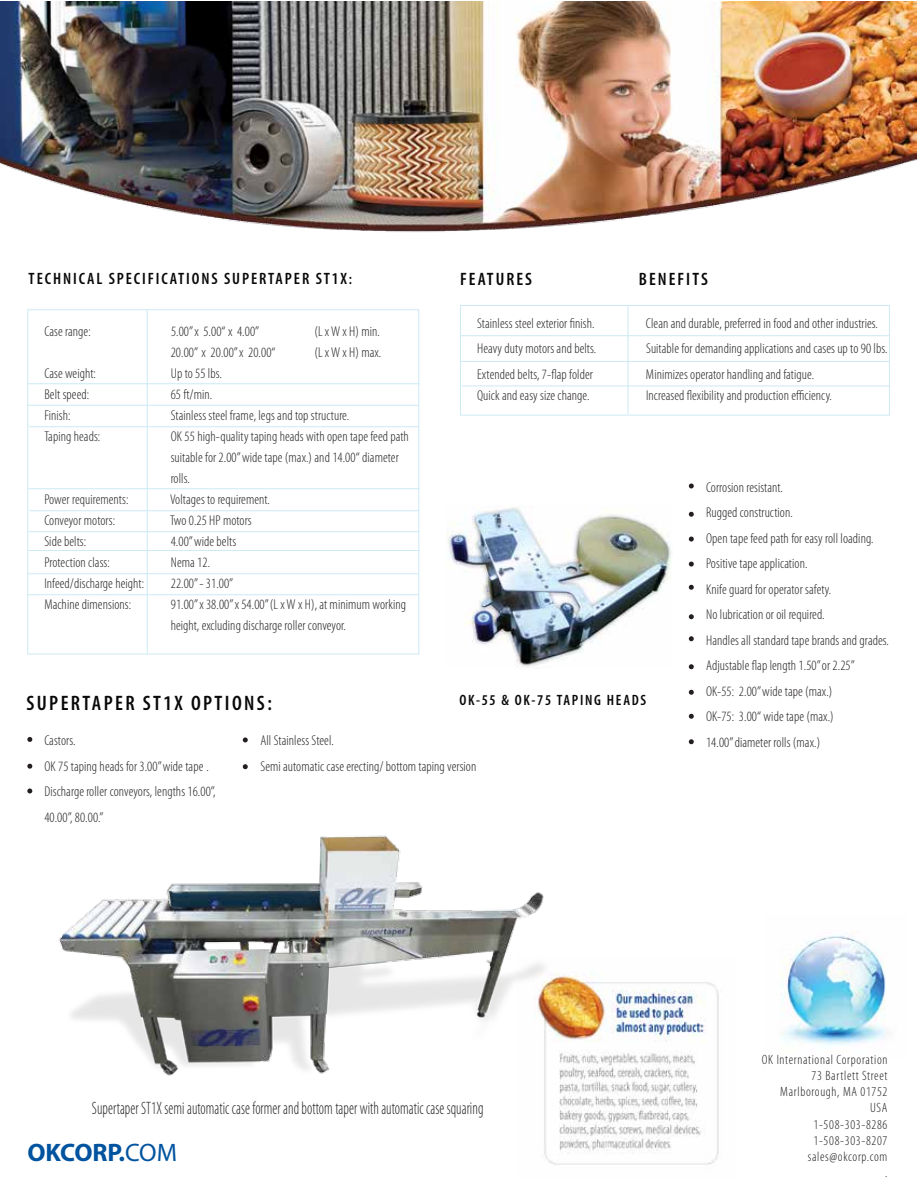
<style>
.page{position:relative;width:918px;height:1188px;background:#fff}
.page>*{position:absolute;margin:0;border:0;box-sizing:border-box;transform-origin:0 0}
.t1{font:700 25.35px "Myriad";color:#00539f}
.t2{font:600 condensed 21px "Myriad Pro";letter-spacing:.115em;color:#080808}
.t3{font:300 condensed 18px "Myriad Pro";letter-spacing:.005em;color:#231f21;scale:.82 1}
.t4{font:600 condensed 18px "Myriad Pro";letter-spacing:.115em;color:#080808}
.t5{font:600 condensed 16.5px "Myriad Pro";letter-spacing:.115em;color:#080808}
.t6{font:600 condensed 15px "Myriad Pro";letter-spacing:.115em;color:#080808}
.t7{font:300 condensed 14.25px/25.5px "Myriad Pro";letter-spacing:.005em;color:#231f21}
.t8{font:300 condensed 13.5px/16.2px "Myriad Pro";letter-spacing:.05em;color:#231f20;text-align:right}
.s1{font-size:15px}
.s2{font-weight:400}
</style>
<div class="page">
<img style="left:781px;top:935px;width:106px;height:111px">
<img style="left:542px;top:982px;width:180px;height:183px">
<svg style="left:27px;top:737px;width:5px;height:5px"></svg>
<svg style="left:27px;top:764px;width:5px;height:5px"></svg>
<svg style="left:243px;top:737px;width:5px;height:5px"></svg>
<svg style="left:243px;top:764px;width:5px;height:5px"></svg>
<div style="left:27px;top:309px;width:392px;height:345px;border:1px solid #cdeaf5"></div>
<hr style="left:147px;top:310px;width:1px;height:343px;background:#cdeaf5">
<hr style="left:28px;top:488px;width:391px;height:1px;background:#cdeaf5">
<hr style="left:28px;top:383px;width:391px;height:1px;background:#cdeaf5">
<hr style="left:28px;top:405px;width:391px;height:1px;background:#cdeaf5">
<hr style="left:29px;top:531px;width:390px;height:1px;background:#cdeaf5">
<hr style="left:29px;top:510px;width:390px;height:1px;background:#cdeaf5">
<hr style="left:29px;top:426px;width:390px;height:1px;background:#cdeaf5">
<div style="left:460px;top:305px;width:430px;height:110px;border:1px solid #cdeaf5"></div>
<hr style="left:628px;top:306px;width:1px;height:108px;background:#cdeaf5">
<hr style="left:461px;top:386px;width:428px;height:1px;background:#cdeaf5">
<hr style="left:461px;top:361px;width:429px;height:1px;background:#cdeaf5">
<hr style="left:461px;top:335px;width:429px;height:1px;background:#cdeaf5">
<hr style="left:27px;top:573px;width:391px;height:1px;background:#cdeaf5">
<hr style="left:28px;top:594px;width:391px;height:1px;background:#cdeaf5">
<svg style="left:27px;top:789px;width:5px;height:4px"></svg>
<hr style="left:29px;top:550px;width:390px;height:1px;background:#cdeaf5">
<svg style="left:689px;top:484px;width:5px;height:4px"></svg>
<svg style="left:689px;top:512px;width:5px;height:5px"></svg>
<svg style="left:689px;top:562px;width:5px;height:5px"></svg>
<svg style="left:689px;top:537px;width:5px;height:5px"></svg>
<svg style="left:689px;top:585px;width:5px;height:5px"></svg>
<svg style="left:689px;top:614px;width:5px;height:5px"></svg>
<svg style="left:689px;top:636px;width:5px;height:5px"></svg>
<svg style="left:689px;top:664px;width:5px;height:5px"></svg>
<svg style="left:689px;top:690px;width:5px;height:5px"></svg>
<svg style="left:689px;top:714px;width:5px;height:5px"></svg>
<svg style="left:689px;top:739px;width:5px;height:5px"></svg>
<img style="left:446px;top:507px;width:225px;height:161px">
<img style="left:0;top:2px;width:917px;height:230px">
<img style="left:58px;top:835px;width:527px;height:261px">
<p class="t4" style="left:460px;top:269px;width:73px">FEATURES</p>
<p class="t4" style="left:639px;top:269px;width:71px">BENEFITS</p>
<p class="t7" style="left:477px;top:310px;width:119px">Stainless steel exterior finish.</p>
<p class="t7" style="left:646px;top:310px;width:234px">Clean and durable, preferred in food and other industries.</p>
<p class="t7" style="left:477px;top:336px;width:121px">Heavy duty motors and belts.</p>
<p class="t7" style="left:646px;top:336px;width:243px">Suitable for demanding applications and cases up to 90 lbs.</p>
<p class="t7" style="left:477px;top:361px;width:117px">Extended belts, 7-flap folder</p>
<p class="t7" style="left:646px;top:361px;width:170px">Minimizes operator handling and fatigue.</p>
<p class="t7" style="left:477px;top:382px;width:114px">Quick and easy size change.</p>
<p class="t7" style="left:646px;top:382px;width:187px">Increased flexibility and production efficiency.</p>
<p class="t5" style="left:29px;top:270px;width:325px">TECHNICAL SPECIFICATIONS SUPERTAPER ST1X<span class="s1">:</span></p>
<p class="t7" style="left:44px;top:319px;width:48px">Case range:</p>
<p class="t7" style="left:171px;top:319px;width:90px">5.00” x 5.00“ x 4.00”</p>
<p class="t7" style="left:314px;top:319px;width:67px">(L x W x H) min.</p>
<p class="t7" style="left:171px;top:340px;width:106px">20.00” x 20.00” x 20.00“</p>
<p class="t7" style="left:314px;top:340px;width:69px">(L x W x H) max.</p>
<p class="t7" style="left:44px;top:361px;width:53px">Case weight:</p>
<p class="t7" style="left:171px;top:361px;width:53px">Up to 55 lbs.</p>
<p class="t7" style="left:44px;top:382px;width:46px">Belt speed:</p>
<p class="t7" style="left:171px;top:382px;width:43px">65 ft/min.</p>
<p class="t7" style="left:44px;top:403px;width:28px">Finish:</p>
<p class="t7" style="left:171px;top:403px;width:180px">Stainless steel frame, legs and top structure.</p>
<p class="t7" style="left:44px;top:424px;width:57px">Taping heads:</p>
<p class="t7" style="left:171px;top:426px;width:240px;line-height:21px">OK 55 high-quality taping heads with open tape feed path suitable for 2.00” wide tape (max.) and 14.00“ diameter rolls.</p>
<p class="t7" style="left:44px;top:487px;width:86px">Power requirements:</p>
<p class="t7" style="left:170px;top:487px;width:101px">Voltages to requirement.</p>
<p class="t7" style="left:44px;top:508px;width:72px">Conveyor motors:</p>
<p class="t7" style="left:170px;top:508px;width:83px">Two 0.25 HP motors</p>
<p class="t7" style="left:44px;top:529px;width:43px">Side belts:</p>
<p class="t7" style="left:171px;top:529px;width:67px">4.00” wide belts</p>
<p class="t7" style="left:44px;top:550px;width:67px">Protection class:</p>
<p class="t7" style="left:171px;top:550px;width:41px">Nema 12.</p>
<p class="t7" style="left:44px;top:571px;width:101px">Infeed/discharge height:</p>
<p class="t7" style="left:171px;top:571px;width:64px">22.00” - 31.00”</p>
<p class="t7" style="left:44px;top:592px;width:88px">Machine dimensions:</p>
<p class="t7" style="left:171px;top:595px;width:237px;line-height:21px">91.00” x 38.00” x 54.00” (L x W x H), at minimum working height, excluding discharge roller conveyor.</p>
<p class="t7" style="left:706px;top:475px;width:184px">Corrosion resistant.<br>Rugged construction.<br>Open tape feed path for easy roll loading.<br>Positive tape application.<br>Knife guard for operator safety.<br>No lubrication or oil required.<br>Handles all standard tape brands and grades.<br>Adjustable flap length 1.50” or 2.25”<br>OK-55: 2.00” wide tape (max.)<br>OK-75: 3.00“ wide tape (max.)<br>14.00” diameter rolls (max.)</p>
<p class="t6" style="left:459px;top:692px;width:188px">OK-55 &amp; OK-75 TAPING HEADS</p>
<p class="t2" style="left:26px;top:692px;width:247px">SUPERTAPER ST1X OPTIONS:</p>
<p class="t7" style="left:44px;top:728px;width:33px">Castors.</p>
<p class="t7" style="left:260px;top:728px;width:75px">All Stainless Steel.</p>
<p class="t7" style="left:44px;top:754px;width:166px">OK 75 taping heads for 3.00” wide tape .</p>
<p class="t7" style="left:260px;top:754px;width:218px">Semi automatic case erecting/ bottom taping version</p>
<p class="t7" style="left:44px;top:779px;width:173px">Discharge roller conveyors, lengths 16.00”,<br>40.00”, 80.00.”</p>
<p class="t3" style="left:92px;top:1098px;width:479px">Supertaper ST1X semi automatic case former and bottom taper with automatic case squaring</p>
<p class="t1" style="left:27px;top:1139px;width:151px">OKCORP.<span class="s2">COM</span></p>
<p class="t8" style="left:762px;top:1051px;width:127px">OK International Corporation<br>73 Bartlett Street<br>Marlborough, MA 01752<br>USA<br>1-508-303-8286<br>1-508-303-8207 sales@okcorp.com<br>.</p>
</div>
